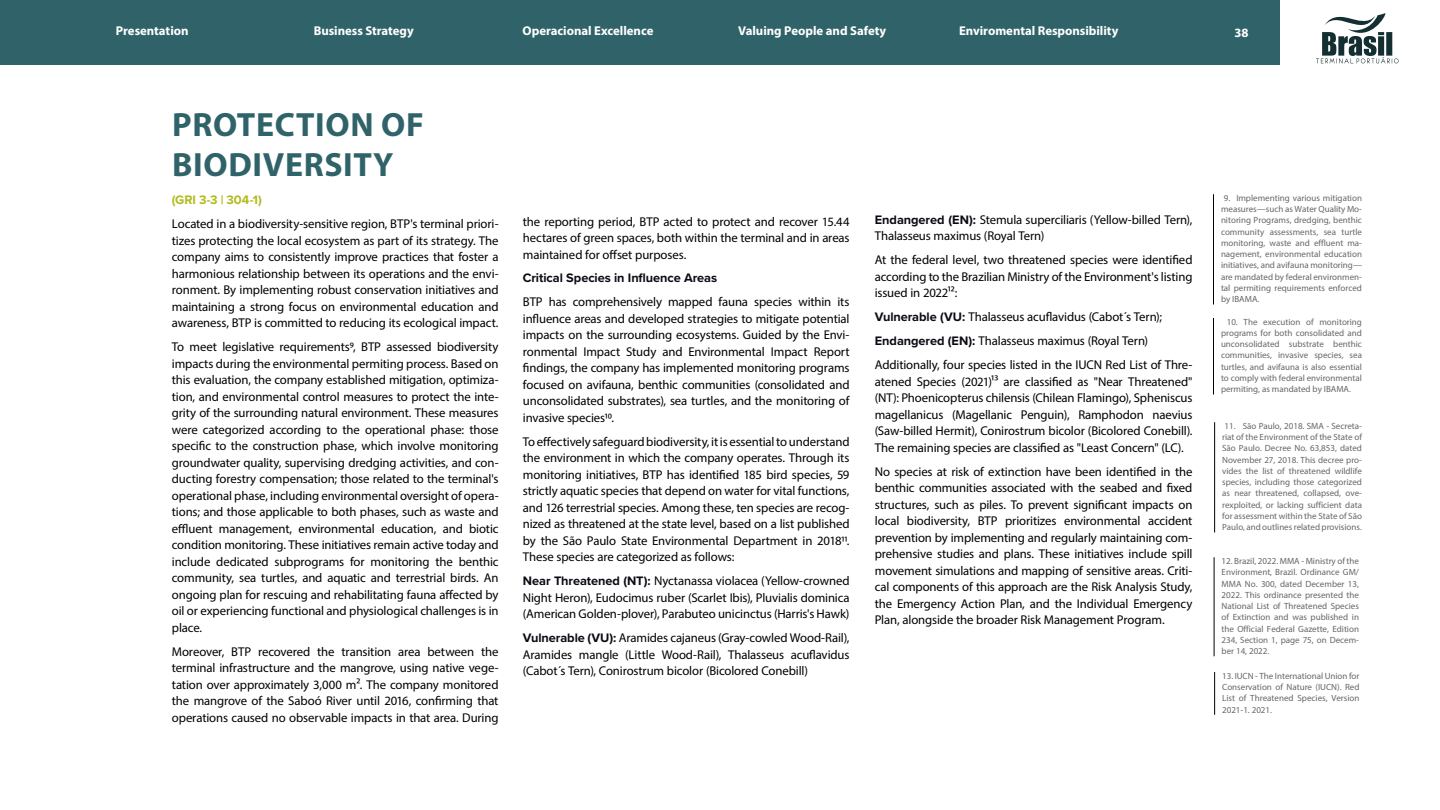
<style>
.page{position:relative;width:1440px;height:810px;background:#fff}
.page>*{position:absolute;margin:0;border:0;box-sizing:border-box;transform-origin:0 0}
.t1{font:700 33.75px/40.5px "Myriad Pro";letter-spacing:.02em;color:#306369}
.t2{font:12.75px/16.5px "Myriad Pro";letter-spacing:-.01em;color:#000;text-align:justify}
.t3{font:700 12.75px "Myriad Pro";letter-spacing:-.005em;color:#fff}
.t4{font:700 12.75px "Proxima Nova";letter-spacing:-.005em;color:#0a0a14}
.t5{font:700 12.75px "Proxima Nova";letter-spacing:-.01em;color:#b2bb1e}
.t6{font:9px/11.2px "Myriad Pro";color:#666;text-align:justify}
.s1{font-family:"Proxima Nova";font-weight:700;color:#0a0a14}
</style>
<div class="page">
<div style="left:0;top:0;width:1279px;height:65px;background:#306369"></div>
<svg style="left:1316px;top:13px;width:83px;height:50px"></svg>
<hr style="left:1213px;top:318px;width:1px;height:76px;background:#000">
<hr style="left:1213px;top:194px;width:1px;height:110px;background:#000">
<hr style="left:1214px;top:422px;width:1px;height:110px;background:#000">
<hr style="left:1214px;top:557px;width:1px;height:99px;background:#000">
<hr style="left:1214px;top:672px;width:1px;height:43px;background:#000">
<p class="t3" style="left:116px;top:22px;width:74px">Presentation</p>
<p class="t3" style="left:314px;top:22px;width:101px">Business Strategy</p>
<p class="t3" style="left:523px;top:22px;width:132px">Operacional Excellence</p>
<p class="t3" style="left:738px;top:22px;width:150px">Valuing People and Safety</p>
<p class="t3" style="left:959px;top:22px;width:161px">Enviromental Responsibility</p>
<p class="t3" style="left:1234px;top:25px;width:15px">38</p>
<h1 class="t1" style="left:172px;top:103px;width:253px">PROTECTION OF<br>BIODIVERSITY</h1>
<p class="t5" style="left:172px;top:191px;width:91px">(GRI 3-3 | 304-1)</p>
<p class="t2" style="left:172px;top:216px;width:328px">Located in a biodiversity-sensitive region, BTP's terminal priori&shy;tizes protecting the local ecosystem as part of its strategy. The company aims to consistently improve practices that foster a harmonious relationship between its operations and the envi&shy;ronment. By implementing robust conservation initiatives and maintaining a strong focus on environmental education and awareness, BTP is committed to reducing its ecological impact.</p>
<p class="t2" style="left:172px;top:339px;width:328px">To meet legislative requirements9, BTP assessed biodiversity impacts during the environmental permiting process. Based on this evaluation, the company established mitigation, optimiza&shy;tion, and environmental control measures to protect the inte&shy;grity of the surrounding natural environment. These measures were categorized according to the operational phase: those specific to the construction phase, which involve monitoring groundwater quality, supervising dredging activities, and con&shy;ducting forestry compensation; those related to the terminal's operational phase, including environmental oversight of opera&shy;tions; and those applicable to both phases, such as waste and effluent management, environmental education, and biotic condition monitoring. These initiatives remain active today and include dedicated subprograms for monitoring the benthic community, sea turtles, and aquatic and terrestrial birds. An ongoing plan for rescuing and rehabilitating fauna affected by oil or experiencing functional and physiological challenges is in place.</p>
<p class="t2" style="left:172px;top:643px;width:328px">Moreover, BTP recovered the transition area between the terminal infrastructure and the mangrove, using native vege&shy;tation over approximately 3,000 m². The company monitored the mangrove of the Saboó River until 2016, confirming that operations caused no observable impacts in that area. During</p>
<p class="t2" style="left:523px;top:213px;width:328px">the reporting period, BTP acted to protect and recover 15.44 hectares of green spaces, both within the terminal and in areas maintained for offset purposes.</p>
<p class="t4" style="left:523px;top:269px;width:196px">Critical Species in Influence Areas</p>
<p class="t2" style="left:523px;top:294px;width:328px">BTP has comprehensively mapped fauna species within its influence areas and developed strategies to mitigate potential impacts on the surrounding ecosystems. Guided by the Envi&shy;ronmental Impact Study and Environmental Impact Report findings, the company has implemented monitoring programs focused on avifauna, benthic communities (consolidated and unconsolidated substrates), sea turtles, and the monitoring of invasive species10.</p>
<p class="t2" style="left:523px;top:433px;width:328px">To effectively safeguard biodiversity, it is essential to understand the environment in which the company operates. Through its monitoring initiatives, BTP has identified 185 bird species, 59 strictly aquatic species that depend on water for vital functions, and 126 terrestrial species. Among these, ten species are recog&shy;nized as threatened at the state level, based on a list published by the São Paulo State Environmental Department in 201811.<br>These species are categorized as follows:</p>
<p class="t2" style="left:523px;top:573px;width:328px"><span class="s1">Near Threatened (NT):</span> Nyctanassa violacea (Yellow-crowned Night Heron), Eudocimus ruber (Scarlet Ibis), Pluvialis dominica (American Golden-plover), Parabuteo unicinctus (Harris's Hawk)</p>
<p class="t2" style="left:523px;top:630px;width:328px"><span class="s1">Vulnerable (VU):</span> Aramides cajaneus (Gray-cowled Wood-Rail), Aramides mangle (Little Wood-Rail), Thalasseus acuflavidus (Cabot´s Tern), Conirostrum bicolor (Bicolored Conebill)</p>
<p class="t2" style="left:875px;top:211px;width:319px"><span class="s1">Endangered (EN):</span> Stemula superciliaris (Yellow-billed Tern),<br>Thalasseus maximus (Royal Tern)</p>
<p class="t2" style="left:875px;top:251px;width:319px">At the federal level, two threatened species were identified according to the Brazilian Ministry of the Environment's listing issued in 202212:</p>
<p class="t2" style="left:875px;top:305px;width:319px;line-height:24px;text-align:left"><span class="s1">Vulnerable (VU:</span> Thalasseus acuflavidus (Cabot´s Tern);<br><span class="s1">Endangered (EN):</span> Thalasseus maximus (Royal Tern)<br>Additionally, four species listed in the IUCN Red List of Thre-</p>
<p class="t2" style="left:875px;top:373px;width:319px">atened Species (2021)13 are classified as "Near Threatened" (NT): Phoenicopterus chilensis (Chilean Flamingo), Spheniscus magellanicus (Magellanic Penguin), Ramphodon naevius (Saw-billed Hermit), Conirostrum bicolor (Bicolored Conebill).<br>The remaining species are classified as "Least Concern" (LC).</p>
<p class="t2" style="left:875px;top:463px;width:319px">No species at risk of extinction have been identified in the benthic communities associated with the seabed and fixed structures, such as piles. To prevent significant impacts on local biodiversity, BTP prioritizes environmental accident prevention by implementing and regularly maintaining com&shy;prehensive studies and plans. These initiatives include spill movement simulations and mapping of sensitive areas. Criti&shy;cal components of this approach are the Risk Analysis Study, the Emergency Action Plan, and the Individual Emergency Plan, alongside the broader Risk Management Program.</p>
<p class="t6" style="left:1221px;top:192px;width:143px;text-indent:3px">9. Implementing various mitigation measures—such as Water Quality Mo&shy;nitoring Programs, dredging, benthic community assessments, sea turtle monitoring, waste and effluent ma&shy;nagement, environmental education initiatives, and avifauna monitoring— are mandated by federal environmen&shy;tal permiting requirements enforced by IBAMA.</p>
<p class="t6" style="left:1221px;top:316px;width:143px;text-indent:6px">10. The execution of monitoring programs for both consolidated and unconsolidated substrate benthic communities, invasive species, sea turtles, and avifauna is also essential to comply with federal environmental permiting, as mandated by IBAMA.</p>
<p class="t6" style="left:1222px;top:420px;width:141px">11. São Paulo, 2018. SMA - Secreta&shy;riat of the Environment of the State of São Paulo. Decree No. 63,853, dated November 27, 2018. This decree pro&shy;vides the list of threatened wildlife species, including those categorized as near threatened, collapsed, ove&shy;rexploited, or lacking sufficient data for assessment within the State of São Paulo, and outlines related provisions.</p>
<p class="t6" style="left:1222px;top:555px;width:139px">12. Brazil, 2022. MMA - Ministry of the Environment, Brazil. Ordinance GM/ MMA No. 300, dated December 13, 2022. This ordinance presented the National List of Threatened Species of Extinction and was published in the Official Federal Gazette, Edition 234, Section 1, page 75, on Decem&shy;ber 14, 2022.</p>
<p class="t6" style="left:1222px;top:670px;width:139px">13. IUCN - The International Union for Conservation of Nature (IUCN). Red List of Threatened Species, Version 2021-1. 2021.</p>
</div>
